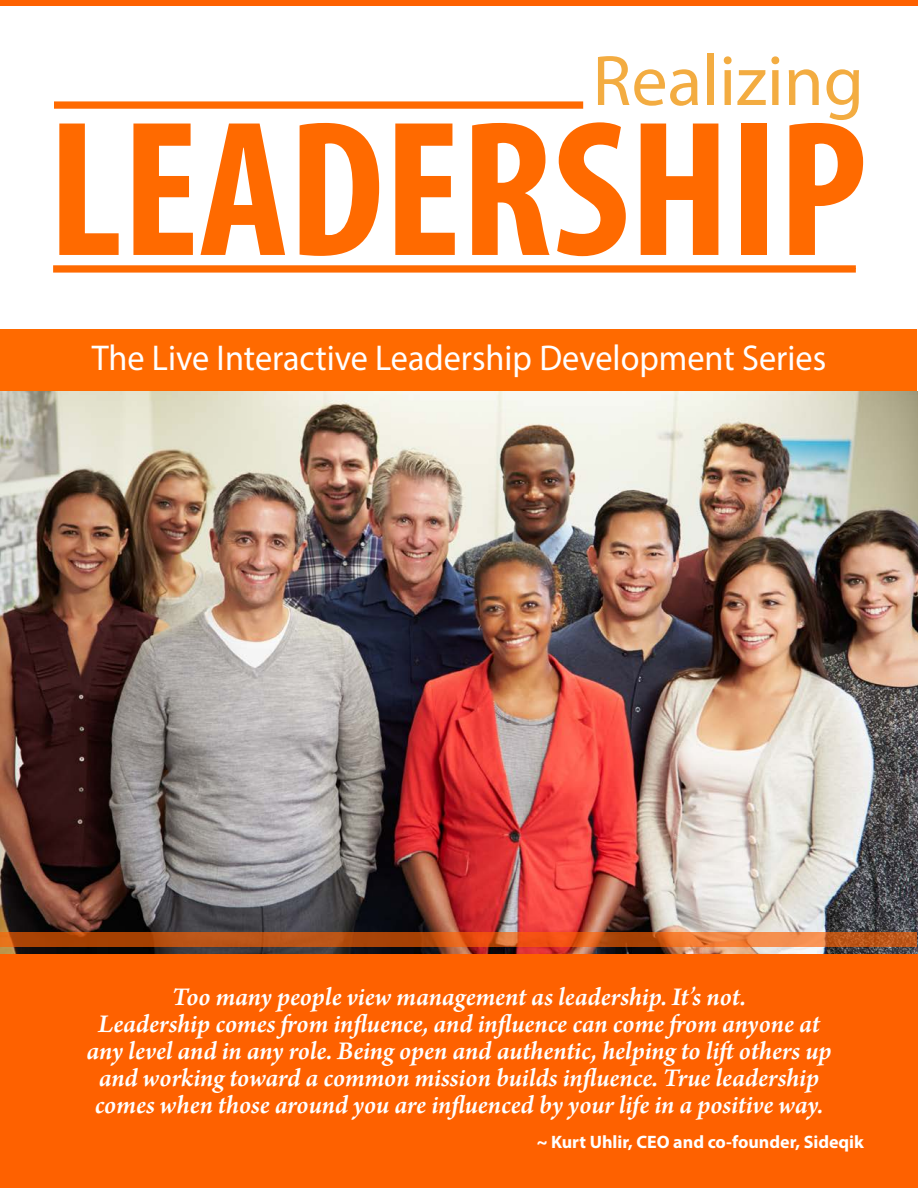
<style>
.page{position:relative;width:918px;height:1188px;background:#fff}
.page>*{position:absolute;margin:0;border:0;box-sizing:border-box;transform-origin:0 0}
.t1{font:700 condensed 195px "Myriad Pro";color:#ff6a00}
.t2{font:72px "Myriad Pro";color:#f3ac41}
.t3{font:36px "Myriad Pro";color:#fff;scale:.95 1}
.t4{font:italic 600 27px/27px "Arno Pro";letter-spacing:-.005em;color:#fff;text-align:center}
.t5{font:700 18px "Myriad Pro";color:#fff}
</style>
<div class="page">
<div style="left:1px;top:329px;width:916px;height:62px;background:#ff6a00"></div>
<img style="left:1px;top:391px;width:917px;height:564px">
<div style="left:1px;top:955px;width:917px;height:233px;background:#fe6100"></div>
<svg style="left:1px;top:933px;width:916px;height:14px;background:#c65819"></svg>
<div style="left:54px;top:101px;width:529px;height:8px;background:#ff6a00"></div>
<div style="left:53px;top:265px;width:803px;height:8px;background:#ff6a00"></div>
<div style="left:1px;top:0;width:917px;height:6px;background:#fe6100"></div>
<h2 class="t2" style="left:592px;top:36px;width:273px">Realizing</h2>
<h1 class="t1" style="left:48px;top:68px;width:821px">LEADERSHIP</h1>
<h3 class="t3" style="left:92px;top:335px;width:775px">The Live Interactive Leadership Development Series</h3>
<p class="t4" style="left:86px;top:985px;width:747px">Too many people view management as leadership. It’s not.<br>Leadership comes from influence, and influence can come from anyone at any level and in any role. Being open and authentic, helping to lift others up and working toward a common mission builds influence. True leadership comes when those around you are influenced by your life in a positive way.</p>
<p class="t5" style="left:537px;top:1130px;width:329px">~ Kurt Uhlir, CEO and co-founder, Sideqik</p>
</div>
